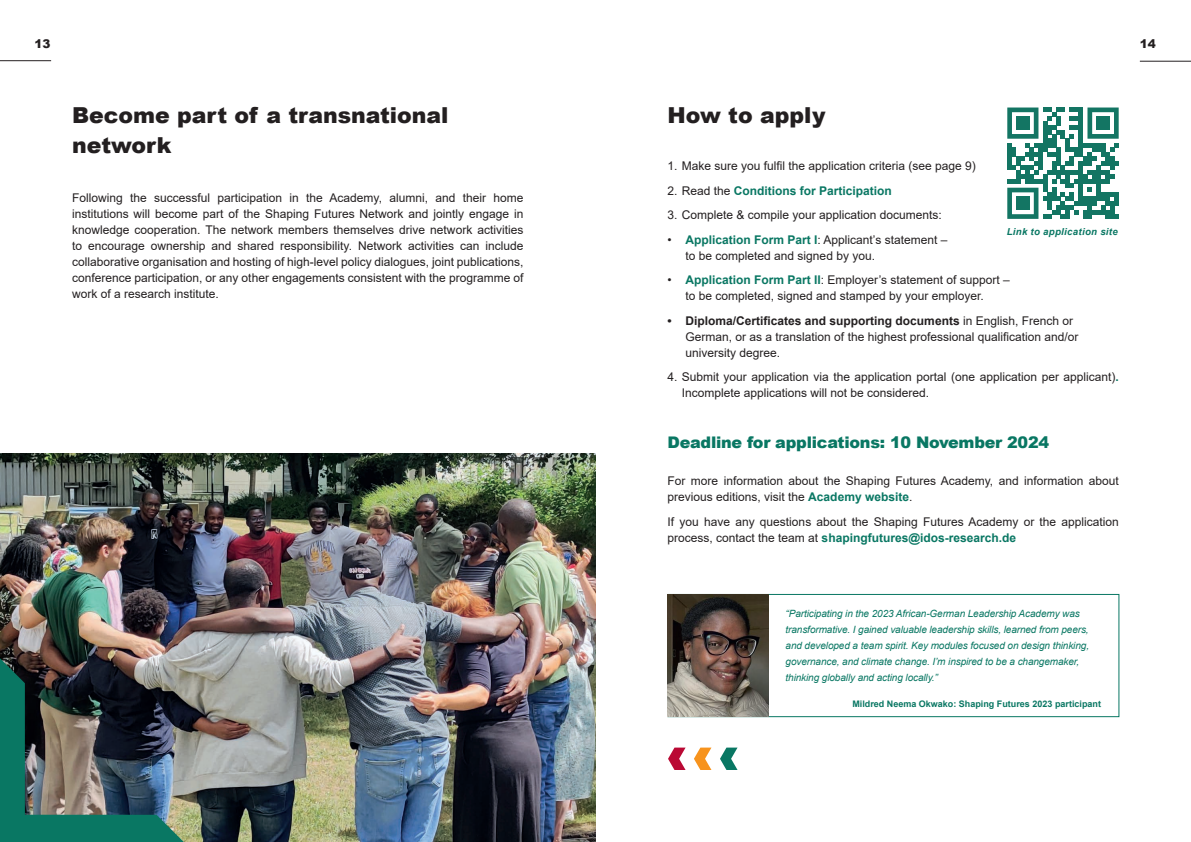
<style>
.page{position:relative;width:1191px;height:842px;background:#fff}
.page>*{position:absolute;margin:0;border:0;box-sizing:border-box;transform-origin:0 0}
.t1{font:900 22px/30px "Arial";color:#231f20}
.t2{font:900 16px "Arial";letter-spacing:-.015em;color:#097763}
.t3{font:12px/16px "Arial";color:#231f20}
.t4{font:700 12px "Arial";color:#097763}
.t5{font:900 12px "Arial";color:#231f20}
.t6{font:italic 10px/16px "Arial";letter-spacing:-.01em;color:#097763}
.t7{font:italic 700 9.6px "Arial";letter-spacing:.03em;color:#097763}
.t8{font:700 9px "Arial";color:#097763}
.s1{font-weight:400;color:#231f20}
.s2{font-weight:700;color:#097763}
.s3{font-weight:700}
</style>
<div class="page">
<hr style="left:0;top:60px;width:51px;height:1px;background:#231f20">
<hr style="left:1139px;top:61px;width:52px;height:1px;background:#231f20">
<img style="left:0;top:454px;width:595px;height:388px">
<img style="left:0;top:658px;width:184px;height:184px">
<svg style="left:720px;top:747px;width:17px;height:23px"></svg>
<svg style="left:694px;top:747px;width:17px;height:23px"></svg>
<svg style="left:668px;top:747px;width:17px;height:23px"></svg>
<div style="left:667px;top:594px;width:452px;height:123px;border:1px solid #097763"></div>
<img style="left:667px;top:595px;width:101px;height:122px">
<svg style="left:1007px;top:108px;width:111px;height:111px"></svg>
<div style="left:1016px;top:116px;width:13px;height:14px;background:#137563"></div>
<div style="left:1096px;top:116px;width:13px;height:14px;background:#137563"></div>
<div style="left:1016px;top:197px;width:13px;height:13px;background:#137563"></div>
<p class="t5" style="left:35px;top:35px;width:18px">13</p>
<h1 class="t1" style="left:72px;top:100px;width:378px">Become part of a transnational network</h1>
<p class="t3" style="left:72px;top:189px;width:453px;text-align:justify">Following the successful participation in the Academy, alumni, and their home institutions will become part of the Shaping Futures Network and jointly engage in knowledge cooperation. The network members themselves drive network activities to encourage ownership and shared responsibility. Network activities can include collaborative organisation and hosting of high-level policy dialogues, joint publications, conference participation, or any other engagements consistent with the programme of work of a research institute.</p>
<p class="t5" style="left:1139px;top:35px;width:18px">14</p>
<h1 class="t1" style="left:667px;top:100px;width:159px">How to apply</h1>
<p class="t3" style="left:667px;top:158px;width:310px">1. Make sure you fulfil the application criteria (see page 9)</p>
<p class="t4" style="left:667px;top:182px;width:226px"><span class="s1">2. Read the</span> Conditions for Participation</p>
<p class="t3" style="left:667px;top:207px;width:276px">3. Complete &amp; compile your application documents:</p>
<p class="t3" style="left:685px;top:232px;width:263px;text-indent:-18px">• <span class="s2">Application Form Part I</span>: Applicant’s statement – to be completed and signed by you.</p>
<p class="t3" style="left:685px;top:272px;width:326px;text-indent:-18px">• <span class="s2">Application Form Part II</span>: Employer’s statement of support – to be completed, signed and stamped by your employer.</p>
<p class="t3" style="left:685px;top:313px;width:394px;text-indent:-18px"><span class="s3">• Diploma/Certificates and supporting documents</span> in English, French or<br>German, or as a translation of the highest professional qualification and/or university degree.</p>
<p class="t3" style="left:681px;top:369px;width:439px;text-indent:-14px">4. Submit your application via the application portal (one application per applicant)<span class="s2">.<br></span>Incomplete applications will not be considered.</p>
<h2 class="t2" style="left:667px;top:431px;width:383px">Deadline for applications: 10 November 2024</h2>
<p class="t3" style="left:667px;top:473px;width:453px">For more information about the Shaping Futures Academy, and information about previous editions, visit the <span class="s2">Academy website</span>.</p>
<p class="t3" style="left:667px;top:513px;width:453px">If you have any questions about the Shaping Futures Academy or the application process, contact the team at <span class="s2">shapingfutures@idos-research.de</span></p>
<p class="t7" style="left:1006px;top:225px;width:113px">Link to application site</p>
<p class="t6" style="left:785px;top:606px;width:305px">“Participating in the 2023 African-German Leadership Academy was transformative. I gained valuable leadership skills, learned from peers, and developed a team spirit. Key modules focused on design thinking, governance, and climate change. I’m inspired to be a changemaker, thinking globally and acting locally.”</p>
<p class="t8" style="left:852px;top:698px;width:250px">Mildred Neema Okwako: Shaping Futures 2023 participant</p>
</div>
